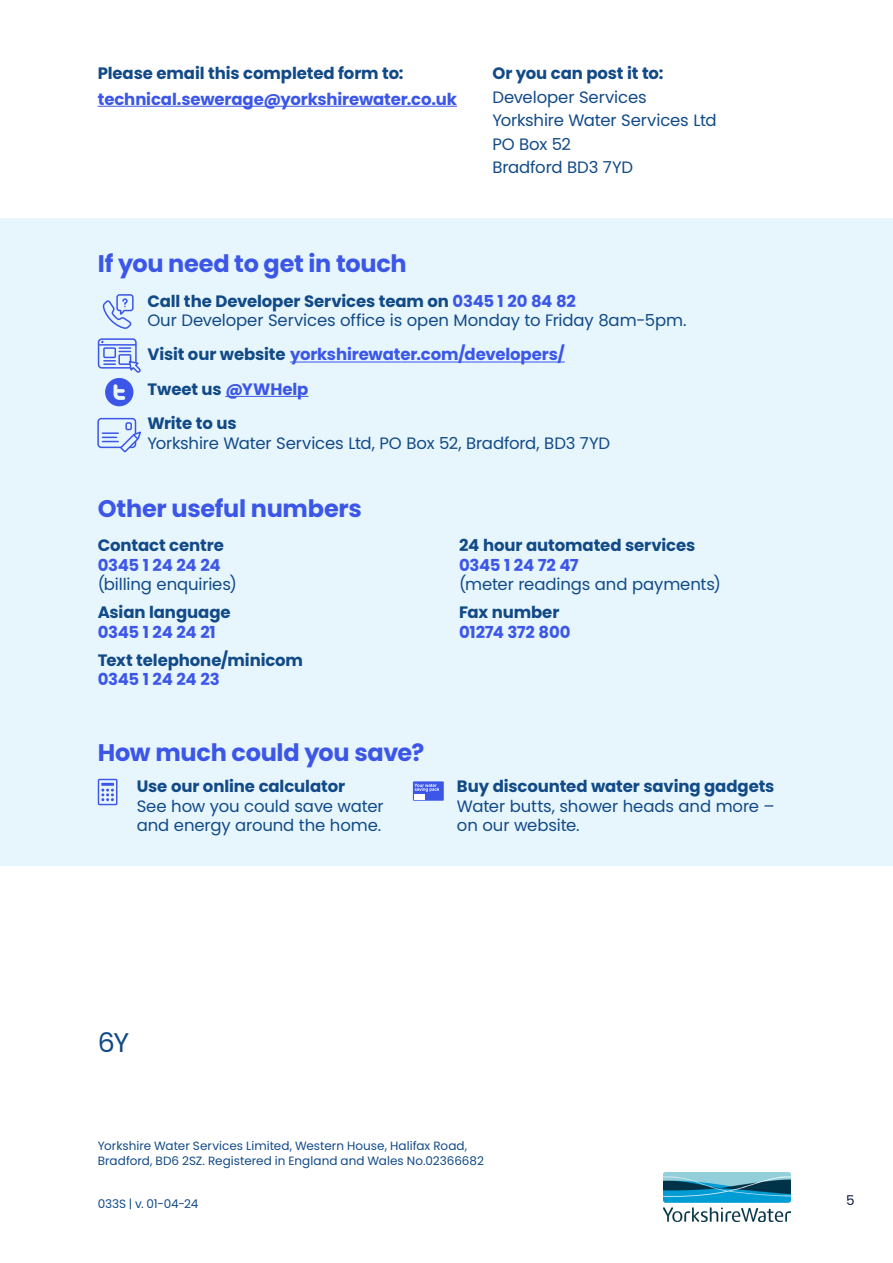
<style>
.page{position:relative;width:893px;height:1263px;background:#fff}
.page>*{position:absolute;margin:0;border:0;box-sizing:border-box;transform-origin:0 0}
.t1{font:27px "Poppins";color:#124a87}
.t2{font:700 24px "Poppins";letter-spacing:-.01em;color:#3c57e8}
.t3{font:16.5px/19.5px "Poppins";letter-spacing:-.01em;color:#124a87}
.t4{font:700 16.5px "Poppins";letter-spacing:-.005em;color:#124a87}
.t5{font:700 16.5px/34.3px "Poppins";letter-spacing:-.01em;color:#3c57e8}
.t6{font:13.5px "Poppins";color:#121c42}
.t7{font:12px/15px "Poppins";letter-spacing:.005em;color:#124a87}
.t8{font:12px "Poppins";letter-spacing:-.015em;color:#124a87}
.s1{font-weight:700}
.s2{font-weight:700;color:#3c57e8}
.s3{color:#124a87}
</style>
<div class="page">
<img style="left:663px;top:1173px;width:127px;height:48px">
<div style="left:0;top:218px;width:893px;height:648px;background:#e7f6fd"></div>
<svg style="left:98px;top:779px;width:19px;height:26px"></svg>
<div style="left:413px;top:781px;width:31px;height:20px;background:#3c57e8"></div>
<div style="left:415px;top:794px;width:10px;height:5px;background:#fff"></div>
<svg style="left:415px;top:784px;width:24px;height:8px"></svg>
<hr style="left:290px;top:362px;width:275px;height:1px;background:#3c57e8">
<hr style="left:225px;top:396px;width:83px;height:1px;background:#3c57e8">
<hr style="left:99px;top:344px;width:37px;height:2px;background:#3c57e8">
<div style="left:98px;top:338px;width:39px;height:31px;border:2px solid #3c57e8;border-radius:3px"></div>
<div style="left:103px;top:347px;width:13px;height:11px;border:2px solid #3c57e8"></div>
<div style="left:118px;top:354px;width:13px;height:11px;border:2px solid #3c57e8"></div>
<svg style="left:119px;top:347px;width:12px;height:5px"></svg>
<svg style="left:104px;top:360px;width:37px;height:46px"></svg>
<svg style="left:102px;top:294px;width:32px;height:35px"></svg>
<div style="left:97px;top:418px;width:39px;height:30px;border:2px solid #3c57e8;border-radius:3px"></div>
<div style="left:125px;top:422px;width:7px;height:8px;border:2px solid #3c57e8"></div>
<svg style="left:102px;top:432px;width:39px;height:21px"></svg>
<hr style="left:98px;top:106px;width:359px;height:1px;background:#3c57e8">
<p class="t4" style="left:98px;top:64px;width:307px">Please email this completed form to:</p>
<p class="t5" style="left:98px;top:82px;width:361px">technical.sewerage@yorkshirewater.co.uk</p>
<p class="t4" style="left:492px;top:64px;width:173px">Or you can post it to:</p>
<p class="t3" style="left:492px;top:85px;width:226px;line-height:23.5px">Developer Services<br>Yorkshire Water Services Ltd<br>PO Box 52<br>Bradford BD3 7YD</p>
<h2 class="t2" style="left:98px;top:250px;width:310px">If you need to get in touch</h2>
<p class="t3" style="left:147px;top:291px;width:541px"><span class="s1">Call the Developer Services team on</span> <span class="s2">0345 1 20 84 82<br></span>Our Developer Services office is open Monday to Friday 8am-5pm.</p>
<p class="t5" style="left:147px;top:337px;width:419px"><span class="s3">Visit our website</span> yorkshirewater.com/developers/<br><span class="s3">Tweet us</span> @YWHelp<br><span class="s3">Write to us</span></p>
<p class="t3" style="left:147px;top:433px;width:464px">Yorkshire Water Services Ltd, PO Box 52, Bradford, BD3 7YD</p>
<h2 class="t2" style="left:98px;top:494px;width:265px">Other useful numbers</h2>
<p class="t4" style="left:98px;top:536px;width:128px">Contact centre</p>
<p class="t5" style="left:98px;top:548px;width:124px">0345 1 24 24 24</p>
<p class="t3" style="left:98px;top:575px;width:141px">(billing enquiries)</p>
<p class="t4" style="left:98px;top:603px;width:134px">Asian language</p>
<p class="t5" style="left:98px;top:615px;width:120px">0345 1 24 24 21</p>
<p class="t4" style="left:98px;top:650px;width:207px">Text telephone/minicom</p>
<p class="t5" style="left:98px;top:662px;width:123px">0345 1 24 24 23</p>
<h2 class="t2" style="left:98px;top:739px;width:328px">How much could you save?</h2>
<p class="t4" style="left:137px;top:777px;width:210px">Use our online calculator</p>
<p class="t3" style="left:137px;top:796px;width:248px">See how you could save water and energy around the home.</p>
<p class="t4" style="left:459px;top:536px;width:238px">24 hour automated services</p>
<p class="t5" style="left:459px;top:548px;width:121px">0345 1 24 72 47</p>
<p class="t3" style="left:459px;top:575px;width:263px">(meter readings and payments)</p>
<p class="t4" style="left:459px;top:603px;width:102px">Fax number</p>
<p class="t5" style="left:459px;top:615px;width:113px">01274 372 800</p>
<p class="t4" style="left:457px;top:777px;width:319px">Buy discounted water saving gadgets</p>
<p class="t3" style="left:457px;top:796px;width:319px">Water butts, shower heads and more – on our website.</p>
<h1 class="t1" style="left:98px;top:1026px;width:33px">6Y</h1>
<p class="t7" style="left:98px;top:1138px;width:388px">Yorkshire Water Services Limited, Western House, Halifax Road,<br>Bradford, BD6 2SZ. Registered in England and Wales No.02366682</p>
<p class="t8" style="left:98px;top:1197px;width:102px">033S | v. 01-04-24</p>
<p class="t6" style="left:846px;top:1192px;width:10px">5</p>
</div>
